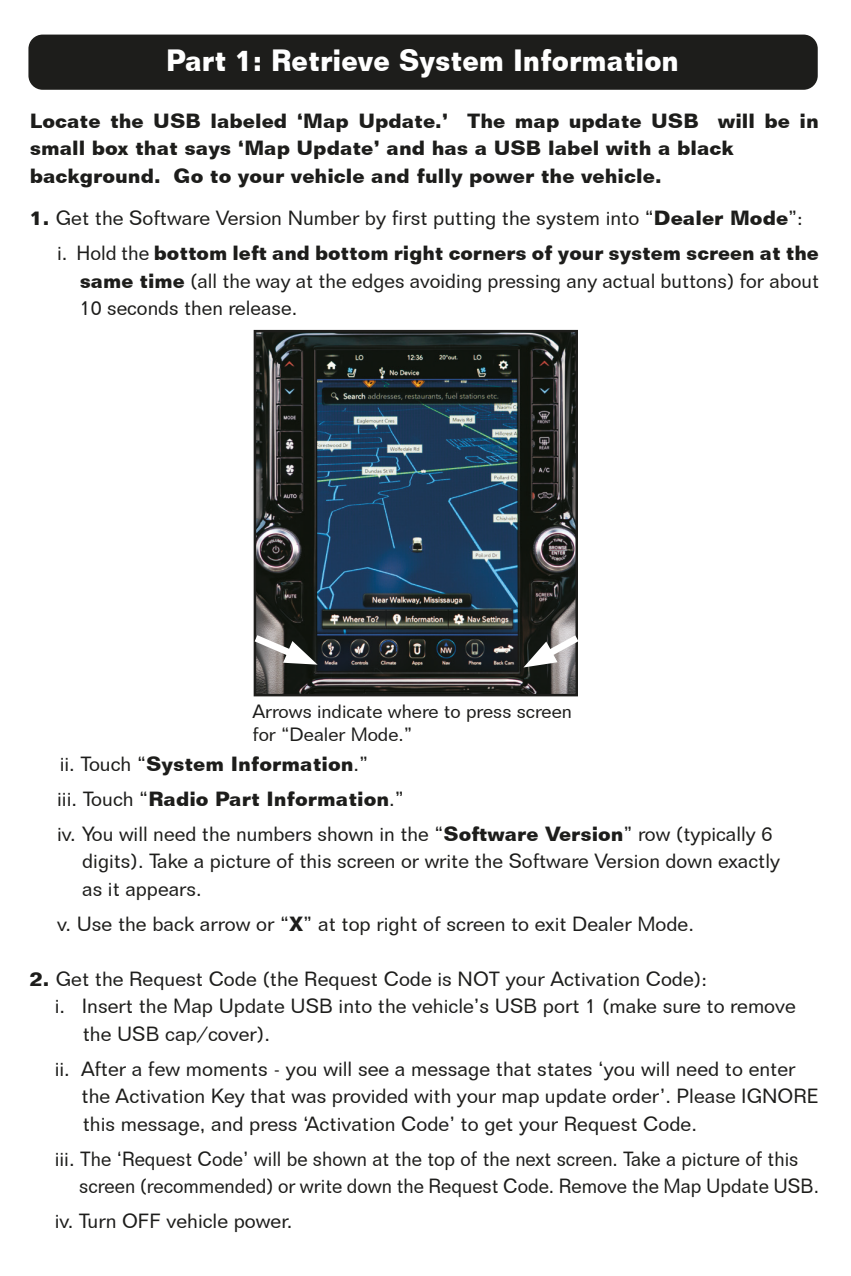
<style>
.page{position:relative;width:851px;height:1276px;background:#fff}
.page>*{position:absolute;margin:0;border:0;box-sizing:border-box;transform-origin:0 0}
.Head{font:700 30px "Folio BT";color:#fff;scale:.9 1}
.Copy{font:20px/27.5px "Folio BT";color:#1d1d1b}
.Emphasis_Red-Orange{font:700 20px/27.5px "Folio BT";color:#1d1d1b}
.Copy-2{font:700 20px "Folio BT";color:#1d1d1b}
.Copy-3{font:20px "Folio BT";color:#1d1d1b;scale:.95 1}
.Instruction_head{font:18.75px/22.5px "Folio BT";color:#1d1d1b}
.s1{font-weight:700}
.s2{font-weight:400}
</style>
<div class="page">
<div style="left:28px;top:35px;width:789px;height:55px;background:#1d1d1b;border-radius:14px"></div>
<img style="left:256px;top:333px;width:319px;height:360px">
<div style="left:253px;top:330px;width:325px;height:366px;border:2px solid #1d1d1b"></div>
<svg style="left:523px;top:629px;width:55px;height:38px"></svg>
<svg style="left:253px;top:629px;width:64px;height:36px"></svg>
<p class="Head" style="left:166px;top:41px;width:571px">Part 1: Retrieve System Information</p>
<p class="Emphasis_Red-Orange" style="left:30px;top:107px;width:790px">Locate the USB labeled ‘Map Update.’ The map update USB will be in small box that says ‘Map Update’ and has a USB label with a black</p>
<p class="Emphasis_Red-Orange" style="left:30px;top:162px;width:633px">background. Go to your vehicle and fully power the vehicle.</p>
<p class="Copy" style="left:30px;top:204px;width:774px"><span class="s1">1.</span> Get the Software Version Number by first putting the system into “<span class="s1">Dealer Mode</span>”:</p>
<p class="Copy-2" style="left:57px;top:241px;width:763px"><span class="s2">i. Hold the</span> bottom left and bottom right corners of your system screen at the</p>
<p class="Copy" style="left:80px;top:267px;width:740px"><span class="s1">same time</span> (all the way at the edges avoiding pressing any actual buttons) for about</p>
<p class="Copy" style="left:80px;top:294px;width:219px">10 seconds then release.</p>
<p class="Instruction_head" style="left:252px;top:700px;width:321px">Arrows indicate where to press screen for “Dealer Mode.”</p>
<p class="Copy-2" style="left:60px;top:751px;width:310px"><span class="s2">ii. Touch “</span>System Information<span class="s2">.”</span></p>
<p class="Copy-2" style="left:57px;top:786px;width:348px"><span class="s2">iii. Touch “</span>Radio Part Information<span class="s2">.”</span></p>
<p class="Copy" style="left:82px;top:819px;width:699px;text-indent:-25px">iv. You will need the numbers shown in the “<span class="s1">Software Version</span>” row (typically 6 digits). Take a picture of this screen or write the Software Version down exactly</p>
<p class="Copy" style="left:82px;top:874px;width:121px">as it appears.</p>
<p class="Copy" style="left:57px;top:909px;width:638px">v. Use the back arrow or “<span class="s1">X</span>” at top right of screen to exit Dealer Mode.</p>
<p class="Copy" style="left:30px;top:964px;width:678px"><span class="s1">2.</span> Get the Request Code (the Request Code is NOT your Activation Code):</p>
<p class="Copy" style="left:55px;top:992px;width:742px">i. Insert the Map Update USB into the vehicle’s USB port 1 (make sure to remove</p>
<p class="Copy" style="left:83px;top:1019px;width:189px">the USB cap/cover).</p>
<p class="Copy" style="left:55px;top:1054px;width:742px">ii. After a few moments - you will see a message that states ‘you will need to enter</p>
<p class="Copy" style="left:81px;top:1082px;width:738px">the Activation Key that was provided with your map update order’. Please IGNORE</p>
<p class="Copy" style="left:83px;top:1109px;width:615px">this message, and press ‘Activation Code’ to get your Request Code.</p>
<p class="Copy" style="left:55px;top:1144px;width:745px">iii. The ‘Request Code’ will be shown at the top of the next screen. Take a picture of this</p>
<p class="Copy-3" style="left:79px;top:1174px;width:780px">screen (recommended) or write down the Request Code. Remove the Map Update USB.</p>
<p class="Copy" style="left:55px;top:1207px;width:239px">iv. Turn OFF vehicle power.</p>
</div>
